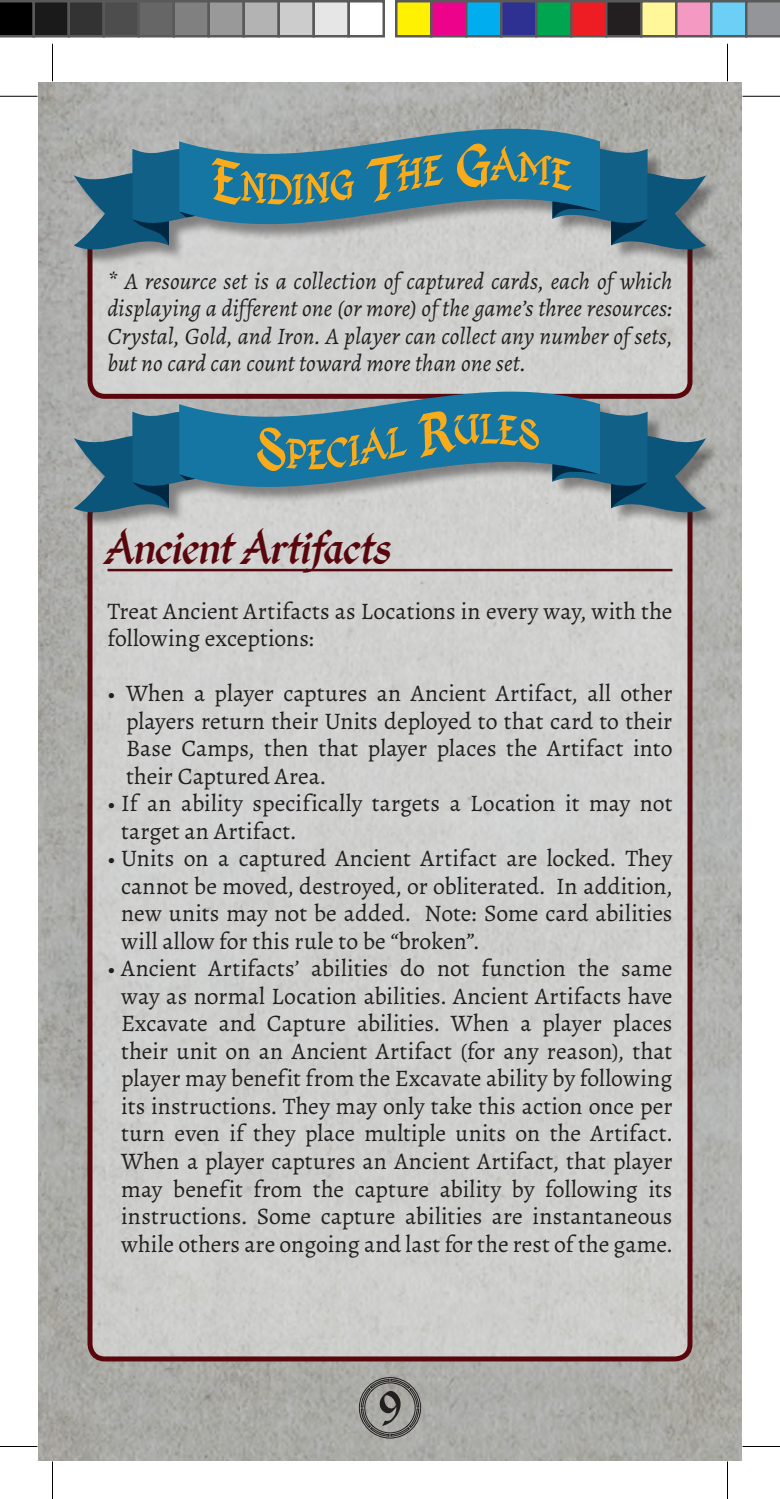
<style>
.page{position:relative;width:780px;height:1499px;background:#fff}
.page>*{position:absolute;margin:0;border:0;box-sizing:border-box;transform-origin:0 0}
.t1{font:55px "Kingthings Calligraphica 2";color:#231f20}
.t2{font:50px "Kingthings Calligraphica Italic";color:#59070d}
.t3{font:23.75px/27.5px "Alegreya";color:#231f20}
.t4{font:italic 23.75px/27.5px "Alegreya";letter-spacing:.005em;color:#231f20;text-align:justify}
</style>
<div class="page">
<img style="left:38px;top:82px;width:704px;height:1378px">
<div style="left:85px;top:529px;width:610px;height:835px;background:#cfcfce"></div>
<div style="left:85px;top:266px;width:610px;height:127px;background:#d0d1cf"></div>
<hr style="left:108px;top:569px;width:564px;height:2px;background:#59070d">
<svg style="left:359px;top:1377px;width:62px;height:61px;background:#91918d"></svg>
<div style="left:75px;top:393px;width:647px;height:136px;background:#231f20;opacity:.45"></div>
<svg style="left:552px;top:397px;width:154px;height:125px;background:#557c8f"></svg>
<svg style="left:179px;top:361px;width:421px;height:157px;background:#96abb6"></svg>
<svg style="left:74px;top:400px;width:154px;height:122px;background:#568399"></svg>
<svg style="left:257px;top:411px;width:282px;height:60px;background:#4d8285"></svg>
<div style="left:75px;top:130px;width:647px;height:136px;background:#231f20;opacity:.45"></div>
<svg style="left:179px;top:98px;width:421px;height:37px;background:#a8acab"></svg>
<svg style="left:74px;top:135px;width:632px;height:124px;background:#678e9a"></svg>
<hr style="left:0;top:96px;width:38px;height:1px;background:#000">
<hr style="left:742px;top:96px;width:38px;height:1px;background:#000">
<hr style="left:0;top:1446px;width:38px;height:1px;background:#000">
<hr style="left:742px;top:1446px;width:38px;height:1px;background:#000">
<hr style="left:52px;top:44px;width:1px;height:37px;background:#000">
<hr style="left:52px;top:1461px;width:1px;height:38px;background:#000">
<hr style="left:727px;top:44px;width:1px;height:37px;background:#000">
<hr style="left:727px;top:1461px;width:1px;height:38px;background:#000">
<svg style="left:0;top:0;width:32px;height:38px"></svg>
<div style="left:34px;top:1px;width:35px;height:35px;background:#1a1a1a"></div>
<div style="left:32px;top:0;width:38px;height:38px;border:2px solid #595959"></div>
<div style="left:69px;top:1px;width:35px;height:35px;background:#333"></div>
<div style="left:68px;top:0;width:37px;height:38px;border:2px solid #595959"></div>
<div style="left:104px;top:1px;width:35px;height:35px;background:#4d4d4d"></div>
<div style="left:102px;top:0;width:38px;height:38px;border:2px solid #595959"></div>
<div style="left:139px;top:1px;width:35px;height:35px;background:#666"></div>
<div style="left:138px;top:0;width:37px;height:38px;border:2px solid #595959"></div>
<div style="left:174px;top:1px;width:35px;height:35px;background:#808080"></div>
<div style="left:172px;top:0;width:38px;height:38px;border:2px solid #595959"></div>
<div style="left:209px;top:1px;width:35px;height:35px;background:#999"></div>
<div style="left:208px;top:0;width:37px;height:38px;border:2px solid #595959"></div>
<div style="left:244px;top:1px;width:35px;height:35px;background:#b3b3b3"></div>
<div style="left:242px;top:0;width:38px;height:38px;border:2px solid #595959"></div>
<div style="left:279px;top:1px;width:35px;height:35px;background:#ccc"></div>
<div style="left:278px;top:0;width:37px;height:38px;border:2px solid #595959"></div>
<div style="left:314px;top:1px;width:35px;height:35px;background:#e6e6e6"></div>
<div style="left:312px;top:0;width:38px;height:38px;border:2px solid #595959"></div>
<div style="left:348px;top:0;width:37px;height:38px;border:2px solid #595959"></div>
<div style="left:396px;top:1px;width:35px;height:35px;background:#fff101"></div>
<div style="left:395px;top:0;width:37px;height:38px;border:2px solid #595959"></div>
<div style="left:431px;top:1px;width:35px;height:35px;background:#ed028c"></div>
<div style="left:430px;top:0;width:38px;height:38px;border:2px solid #595959"></div>
<div style="left:466px;top:1px;width:35px;height:35px;background:#00aeef"></div>
<div style="left:465px;top:0;width:37px;height:38px;border:2px solid #595959"></div>
<div style="left:501px;top:1px;width:35px;height:35px;background:#2e3092"></div>
<div style="left:500px;top:0;width:38px;height:38px;border:2px solid #595959"></div>
<div style="left:536px;top:1px;width:35px;height:35px;background:#00a54f"></div>
<div style="left:535px;top:0;width:37px;height:38px;border:2px solid #595959"></div>
<div style="left:571px;top:1px;width:35px;height:35px;background:#ee1d23"></div>
<div style="left:570px;top:0;width:38px;height:38px;border:2px solid #595959"></div>
<div style="left:606px;top:1px;width:35px;height:35px;background:#231f20"></div>
<div style="left:605px;top:0;width:37px;height:38px;border:2px solid #595959"></div>
<div style="left:641px;top:1px;width:35px;height:35px;background:#fff79a"></div>
<div style="left:640px;top:0;width:38px;height:38px;border:2px solid #595959"></div>
<div style="left:676px;top:1px;width:35px;height:35px;background:#f499c2"></div>
<div style="left:675px;top:0;width:37px;height:38px;border:2px solid #595959"></div>
<div style="left:711px;top:1px;width:35px;height:35px;background:#6bcff6"></div>
<div style="left:710px;top:0;width:38px;height:38px;border:2px solid #595959"></div>
<svg style="left:745px;top:0;width:35px;height:38px"></svg>
<p class="t4" style="left:108px;top:267px;width:567px">* A resource set is a collection of captured cards, each of which displaying a different one (or more) of the game’s three resources:<br>Crystal, Gold, and Iron. A player can collect any number of sets, but no card can count toward more than one set.</p>
<h2 class="t2" style="left:108px;top:520px;width:285px">Ancient Artifacts</h2>
<p class="t3" style="left:108px;top:597px;width:567px">Treat Ancient Artifacts as Locations in every way, with the following exceptions:</p>
<p class="t3" style="left:126px;top:680px;width:548px;text-align:justify;text-indent:-19px">• When a player captures an Ancient Artifact, all other players return their Units deployed to that card to their Base Camps, then that player places the Artifact into their Captured Area.</p>
<p class="t3" style="left:121px;top:790px;width:553px;text-indent:-14px">• If an ability specifically targets a Location it may not target an Artifact.</p>
<p class="t3" style="left:121px;top:845px;width:553px;text-align:justify;text-indent:-14px">• Units on a captured Ancient Artifact are locked. They cannot be moved, destroyed, or obliterated. In addition, new units may not be added. Note: Some card abilities will allow for this rule to be “broken”.</p>
<p class="t3" style="left:108px;top:955px;width:567px;text-align:center">• Ancient Artifacts’ abilities do not function the same way as normal Location abilities. Ancient Artifacts have Excavate and Capture abilities. When a player places their unit on an Ancient Artifact (for any reason), that player may benefit from the Excavate ability by following its instructions. They may only take this action once per turn even if they place multiple units on the Artifact.<br>When a player captures an Ancient Artifact, that player may benefit from the capture ability by following its instructions. Some capture abilities are instantaneous while others are ongoing and last for the rest of the game.</p>
<h1 class="t1" style="left:379px;top:1366px;width:24px">9</h1>
</div>
